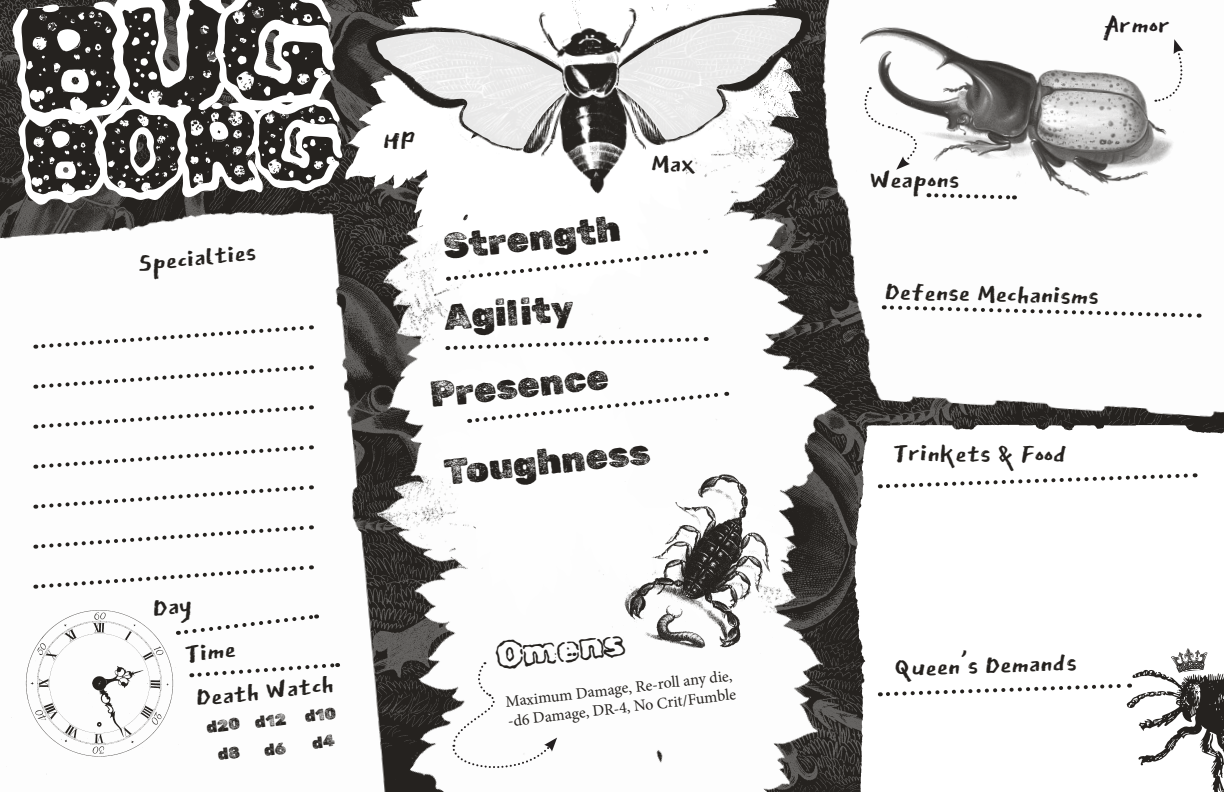
<style>
.page{position:relative;width:1224px;height:792px;background:#fff}
.page>*{position:absolute;margin:0;border:0;box-sizing:border-box;transform-origin:0 0}
.t1{font:121.4px "Rubik Dirt";color:#fff}
.Sub_Heading{font:36px "East Sea Dokdo";letter-spacing:-.005em;color:#25221f}
.Sub_Heading-2{font:36px "Rubik Dirt";color:#25221f}
.Sub_Heading-3{font:36px "Rubik Burned";color:#25221f}
.Sub_Heading-4{font:36px "East Sea Dokdo";letter-spacing:-.005em;color:#231f20}
.t2{font:16px/19.2px "Minion Pro";color:#25221f}
</style>
<div class="page">
<img style="left:211px;top:27px;width:519px;height:685px">
<img style="left:749px;top:0;width:453px;height:395px">
<img style="left:776px;top:395px;width:448px;height:397px">
<img style="left:0;top:161px;width:432px;height:631px">
<img style="left:850px;top:10px;width:344px;height:192px">
<img style="left:350px;top:0;width:476px;height:215px">
<svg style="left:374px;top:32px;width:192px;height:116px"></svg>
<svg style="left:617px;top:15px;width:186px;height:125px"></svg>
<img style="left:6px;top:588px;width:187px;height:188px">
<svg style="left:884px;top:303px;width:316px;height:17px"></svg>
<svg style="left:928px;top:191px;width:87px;height:10px"></svg>
<svg style="left:880px;top:471px;width:316px;height:19px"></svg>
<svg style="left:35px;top:323px;width:277px;height:27px"></svg>
<svg style="left:35px;top:363px;width:277px;height:27px"></svg>
<svg style="left:35px;top:403px;width:277px;height:27px"></svg>
<svg style="left:35px;top:443px;width:277px;height:27px"></svg>
<svg style="left:35px;top:483px;width:277px;height:27px"></svg>
<svg style="left:35px;top:523px;width:277px;height:27px"></svg>
<svg style="left:35px;top:563px;width:277px;height:27px"></svg>
<svg style="left:191px;top:661px;width:147px;height:18px"></svg>
<svg style="left:860px;top:87px;width:64px;height:83px"></svg>
<svg style="left:1155px;top:39px;width:35px;height:64px"></svg>
<svg style="left:448px;top:248px;width:258px;height:34px"></svg>
<svg style="left:447px;top:335px;width:260px;height:17px"></svg>
<svg style="left:469px;top:390px;width:258px;height:34px"></svg>
<svg style="left:451px;top:662px;width:106px;height:106px"></svg>
<img style="left:623px;top:472px;width:155px;height:181px">
<svg style="left:880px;top:648px;width:344px;height:144px"></svg>
<svg style="left:18px;top:0;width:316px;height:122px;background:#3e3c39"></svg>
<svg style="left:153px;top:599px;width:164px;height:37px"></svg>
<svg style="left:206px;top:717px;width:34px;height:16px"></svg>
<svg style="left:255px;top:713px;width:31px;height:15px"></svg>
<svg style="left:305px;top:707px;width:31px;height:15px"></svg>
<svg style="left:218px;top:746px;width:22px;height:14px"></svg>
<svg style="left:264px;top:743px;width:22px;height:14px"></svg>
<svg style="left:312px;top:735px;width:23px;height:14px"></svg>
<p class="t1" style="left:15px;top:86px;width:326px;rotate:-3deg">BORG</p>
<p class="Sub_Heading" style="left:136px;top:246px;width:120px;rotate:-6deg">Specialties</p>
<p class="Sub_Heading" style="left:383px;top:123px;width:33px">HP</p>
<p class="Sub_Heading" style="left:651px;top:146px;width:47px">Max</p>
<p class="Sub_Heading-2" style="left:442px;top:225px;width:179px;rotate:-6deg">Strength</p>
<p class="Sub_Heading-2" style="left:443px;top:296px;width:131px;rotate:-4deg">Agility</p>
<p class="Sub_Heading-2" style="left:428px;top:373px;width:181px;rotate:-6deg">Presence</p>
<p class="Sub_Heading-2" style="left:442px;top:451px;width:208px;rotate:-6deg">Toughness</p>
<p class="Sub_Heading" style="left:184px;top:636px;width:51px;rotate:-6deg">Time</p>
<p class="Sub_Heading" style="left:194px;top:680px;width:140px;rotate:-6deg">Death Watch</p>
<p class="Sub_Heading-3" style="left:494px;top:633px;width:130px;rotate:-6deg">Omens</p>
<p class="t2" style="left:504px;top:693px;width:231px;rotate:-7deg">Maximum Damage, Re-roll any die, -d6 Damage, DR-4, No Crit/Fumble</p>
<p class="Sub_Heading" style="left:870px;top:162px;width:91px">Weapons</p>
<p class="Sub_Heading-4" style="left:1102px;top:7px;width:70px">Armor</p>
<p class="Sub_Heading" style="left:885px;top:274px;width:215px;rotate:1deg">Defense Mechanisms</p>
<p class="Sub_Heading" style="left:894px;top:435px;width:175px">Trinkets &amp; Food</p>
<p class="Sub_Heading" style="left:894px;top:650px;width:184px;rotate:-2deg">Queen’s Demands</p>
</div>
